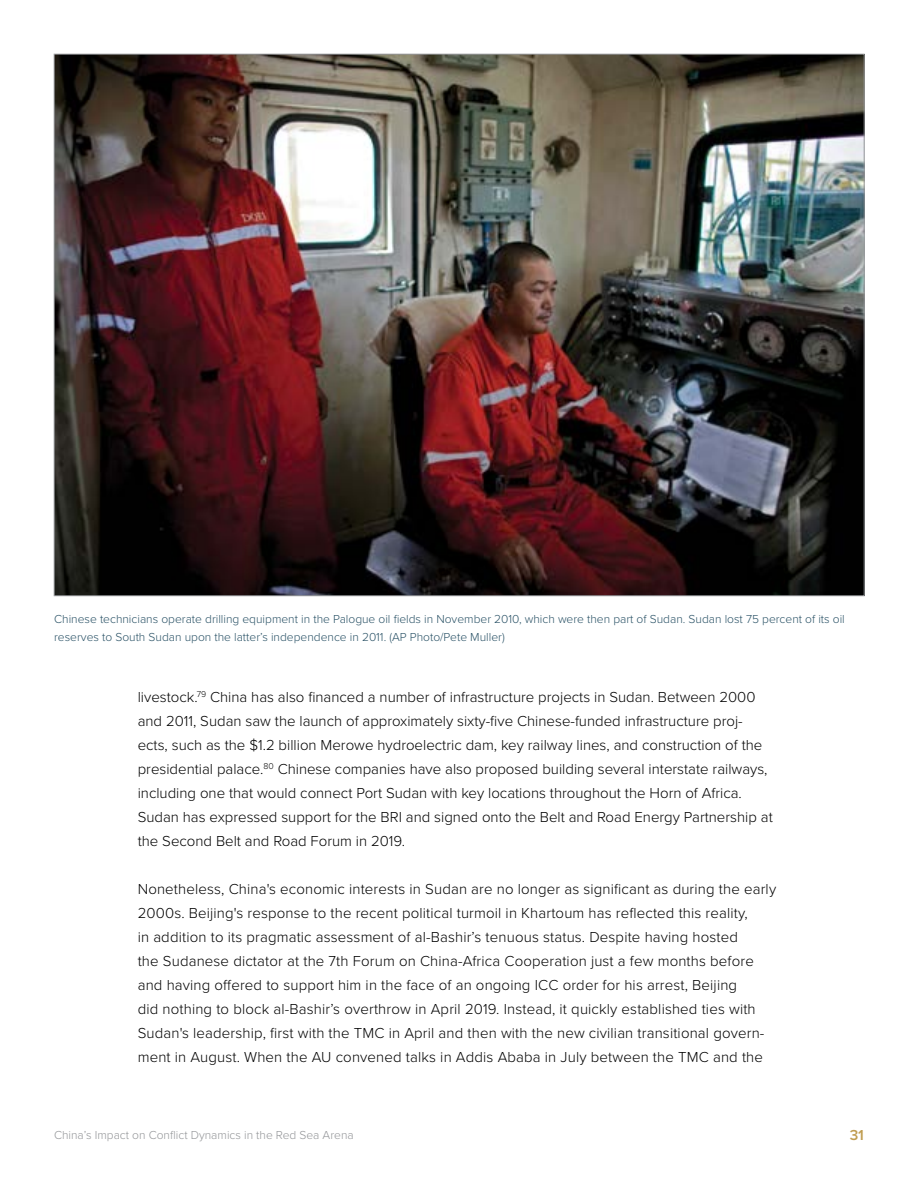
<style>
.page{position:relative;width:918px;height:1188px;background:#fff}
.page>*{position:absolute;margin:0;border:0;box-sizing:border-box;transform-origin:0 0}
.t1{font:300 15px/24px "Proxima Nova";letter-spacing:.01em;color:#000}
.t2{font:600 15px "Proxima Nova";color:#c09d51}
.t3{font:300 12px/18px "Proxima Nova";color:#2a5266}
.t4{font:300 12px "Proxima Nova";color:#939598}
</style>
<div class="page">
<img style="left:56px;top:56px;width:806px;height:538px">
<p class="t3" style="left:54px;top:609px;width:792px">Chinese technicians operate drilling equipment in the Palogue oil fields in November 2010, which were then part of Sudan. Sudan lost 75 percent of its oil reserves to South Sudan upon the latter’s independence in 2011. (AP Photo/Pete Muller)</p>
<p class="t1" style="left:138px;top:684px;width:637px">livestock.<sup>79</sup> China has also financed a number of infrastructure projects in Sudan. Between 2000 and 2011, Sudan saw the launch of approximately sixty-five Chinese-funded infrastructure proj&shy;ects, such as the $1.2 billion Merowe hydroelectric dam, key railway lines, and construction of the presidential palace. <sup>80</sup> Chinese companies have also proposed building several interstate railways, including one that would connect Port Sudan with key locations throughout the Horn of Africa.<br>Sudan has expressed support for the BRI and signed onto the Belt and Road Energy Partnership at the Second Belt and Road Forum in 2019.</p>
<p class="t1" style="left:138px;top:876px;width:640px">Nonetheless, China's economic interests in Sudan are no longer as significant as during the early 2000s. Beijing's response to the recent political turmoil in Khartoum has reflected this reality,<br>in addition to its pragmatic assessment of al-Bashir’s tenuous status. Despite having hosted<br>the Sudanese dictator at the 7th Forum on China-Africa Cooperation just a few months before and having offered to support him in the face of an ongoing ICC order for his arrest, Beijing<br>did nothing to block al-Bashir’s overthrow in April 2019. Instead, it quickly established ties with Sudan's leadership, first with the TMC in April and then with the new civilian transitional govern&shy;ment in August. When the AU convened talks in Addis Ababa in July between the TMC and the</p>
<p class="t4" style="left:54px;top:1126px;width:301px">China’s Impact on Conflict Dynamics in the Red Sea Arena</p>
<p class="t2" style="left:850px;top:1124px;width:16px">31</p>
</div>
